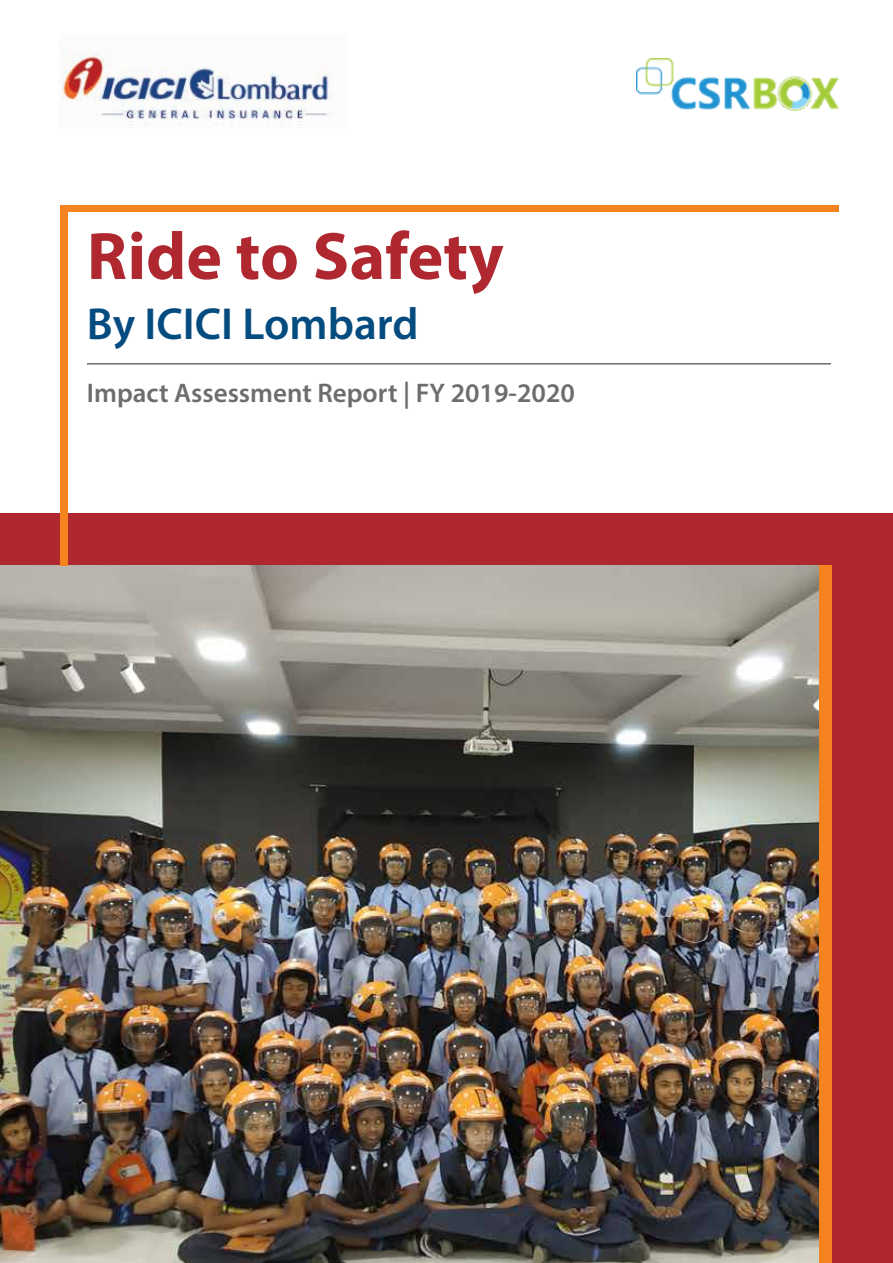
<style>
.page{position:relative;width:893px;height:1263px;background:#fff}
.page>*{position:absolute;margin:0;border:0;box-sizing:border-box;transform-origin:0 0}
.t1{font:700 67.5px "Myriad Pro";color:#af282f}
.t2{font:600 45px "Myriad Pro";color:#044b7f}
.t3{font:600 27px "Myriad Pro";color:#6d6d6d}
</style>
<div class="page">
<div style="left:0;top:513px;width:893px;height:750px;background:#af282f"></div>
<img style="left:0;top:566px;width:819px;height:697px">
<div style="left:819px;top:566px;width:12px;height:697px;background:#f58320"></div>
<div style="left:60px;top:206px;width:8px;height:360px;background:#f58320"></div>
<div style="left:60px;top:206px;width:778px;height:6px;background:#f58320"></div>
<hr style="left:87px;top:363px;width:744px;height:2px;background:#6d6d6d">
<img style="left:636px;top:59px;width:202px;height:52px">
<img style="left:61px;top:50px;width:271px;height:76px">
<h1 class="t1" style="left:87px;top:212px;width:418px">Ride to Safety</h1>
<h2 class="t2" style="left:87px;top:295px;width:333px">By ICICI Lombard</h2>
<p class="t3" style="left:87px;top:376px;width:490px">Impact Assessment Report | FY 2019-2020</p>
</div>
